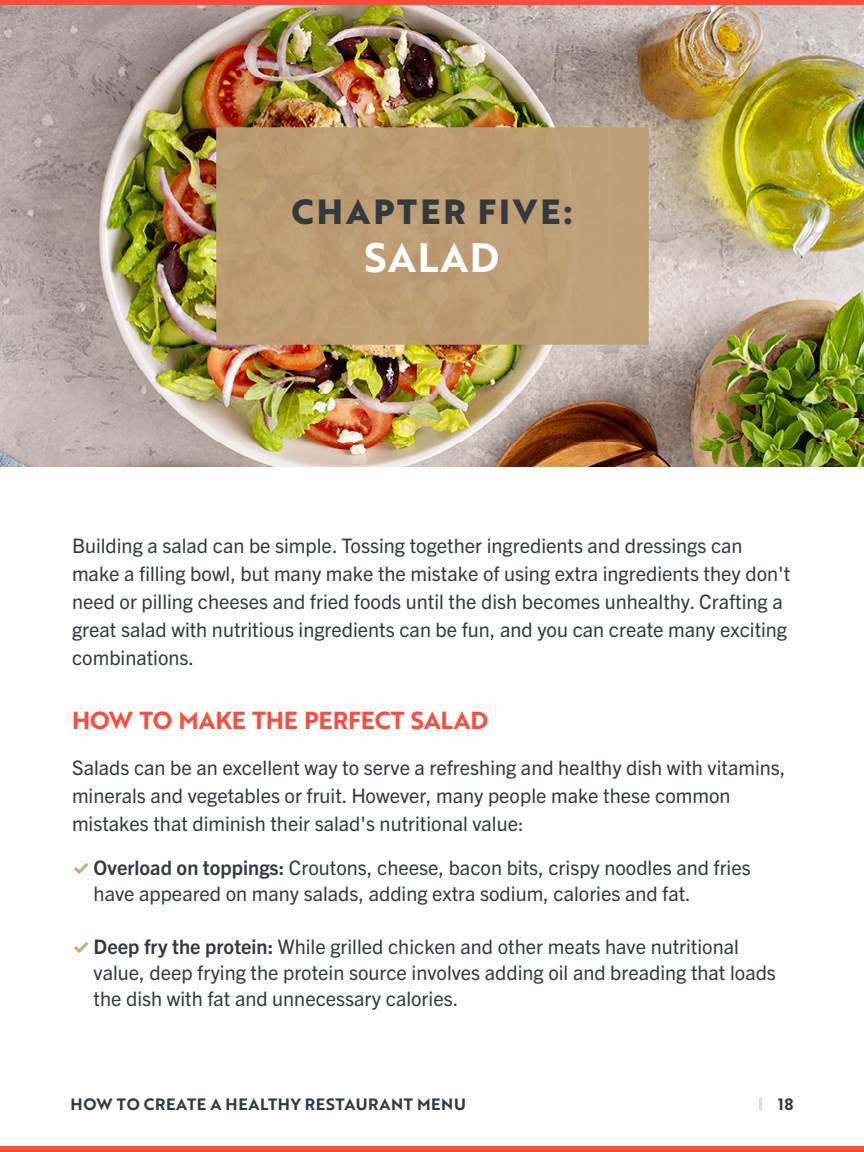
<style>
.page{position:relative;width:864px;height:1152px;background:#fff}
.page>*{position:absolute;margin:0;border:0;box-sizing:border-box;transform-origin:0 0}
.t1{font:40px "Brother 1816 Bold";letter-spacing:.04em;color:#fff}
.t2{font:700 34px "Brother 1816 Extra";letter-spacing:.09em;color:#323a40}
.t3{font:24px "Brother 1816 Bold";letter-spacing:-.005em;color:#ff4b3b}
.t4{font:20px/28px "Trade Gothic Next LT Pro";color:#323a40}
.t5{font:16px "Brother 1816 Bold";letter-spacing:.04em;color:#323a40}
.s1{font-family:"Inter";font-weight:700;color:#c4ab6e}
.s2{font-weight:700}
</style>
<div class="page">
<div style="left:0;top:1146px;width:864px;height:6px;background:#ff4b3b"></div>
<svg style="left:759px;top:1099px;width:3px;height:11px"></svg>
<div style="left:0;top:0;width:864px;height:6px;background:#ff4b3b"></div>
<img style="left:0;top:6px;width:864px;height:461px">
<h2 class="t2" style="left:292px;top:186px;width:282px">CHAPTER FIVE:</h2>
<h1 class="t1" style="left:365px;top:228px;width:136px">SALAD</h1>
<p class="t4" style="left:72px;top:530px;width:720px">Building a salad can be simple. Tossing together ingredients and dressings can make a filling bowl, but many make the mistake of using extra ingredients they don't need or pilling cheeses and fried foods until the dish becomes unhealthy. Crafting a great salad with nutritious ingredients can be fun, and you can create many exciting combinations.</p>
<p class="t3" style="left:72px;top:702px;width:418px">HOW TO MAKE THE PERFECT SALAD</p>
<p class="t4" style="left:72px;top:752px;width:715px">Salads can be an excellent way to serve a refreshing and healthy dish with vitamins, minerals and vegetables or fruit. However, many people make these common mistakes that diminish their salad's nutritional value:</p>
<p class="t4" style="left:94px;top:853px;width:659px;line-height:26px;text-indent:-22px"><span class="s1">✓</span> <span class="s2">Overload on toppings:</span> Croutons, cheese, bacon bits, crispy noodles and fries have appeared on many salads, adding extra sodium, calories and fat.</p>
<p class="t4" style="left:94px;top:932px;width:684px;line-height:26px;text-indent:-22px"><span class="s1">✓</span> <span class="s2">Deep fry the protein:</span> While grilled chicken and other meats have nutritional value, deep frying the protein source involves adding oil and breading that loads the dish with fat and unnecessary calories.</p>
<p class="t5" style="left:71px;top:1092px;width:397px">HOW TO CREATE A HEALTHY RESTAURANT MENU</p>
<p class="t5" style="left:778px;top:1092px;width:17px">18</p>
</div>
